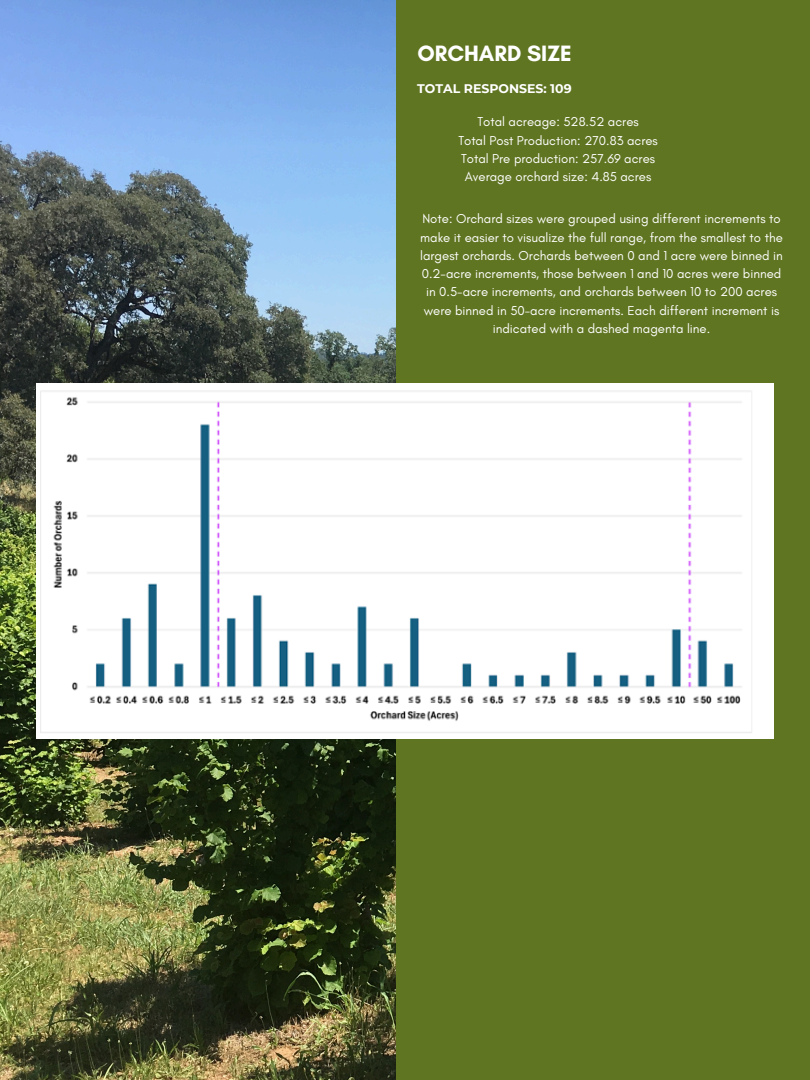
<style>
.page{position:relative;width:810px;height:1080px;background:#fff}
.page>*{position:absolute;margin:0;border:0;box-sizing:border-box;transform-origin:0 0}
.t1{font:700 22.62px "Glacial Indifference";color:#fff}
.t2{font:13.12px/18.2px "Glacial Indifference";color:#fff;text-align:center}
.t3{font:700 12.5px "Montserrat";color:#fff}
</style>
<div class="page">
<img style="left:0;top:0;width:397px;height:1080px">
<div style="left:397px;top:0;width:413px;height:1080px;background:#607522"></div>
<img style="left:37px;top:383px;width:736px;height:355px">
<p class="t1" style="left:417px;top:40px;width:156px">ORCHARD SIZE</p>
<p class="t3" style="left:417px;top:81px;width:156px">TOTAL RESPONSES: 109</p>
<h2 class="t2" style="left:477px;top:113px;width:163px">Total acreage: 528.52 acres</h2>
<p class="t2" style="left:458px;top:131px;width:201px">Total Post Production: 270.83 acres</p>
<p class="t2" style="left:461px;top:149px;width:196px">Total Pre production: 257.69 acres</p>
<p class="t2" style="left:465px;top:168px;width:188px">Average orchard size: 4.85 acres</p>
<p class="t2" style="left:420px;top:210px;width:364px">Note: Orchard sizes were grouped using different increments to make it easier to visualize the full range, from the smallest to the largest orchards. Orchards between 0 and 1 acre were binned in 0.2-acre increments, those between 1 and 10 acres were binned in 0.5-acre increments, and orchards between 10 to 200 acres were binned in 50-acre increments. Each different increment is indicated with a dashed magenta line.</p>
</div>
